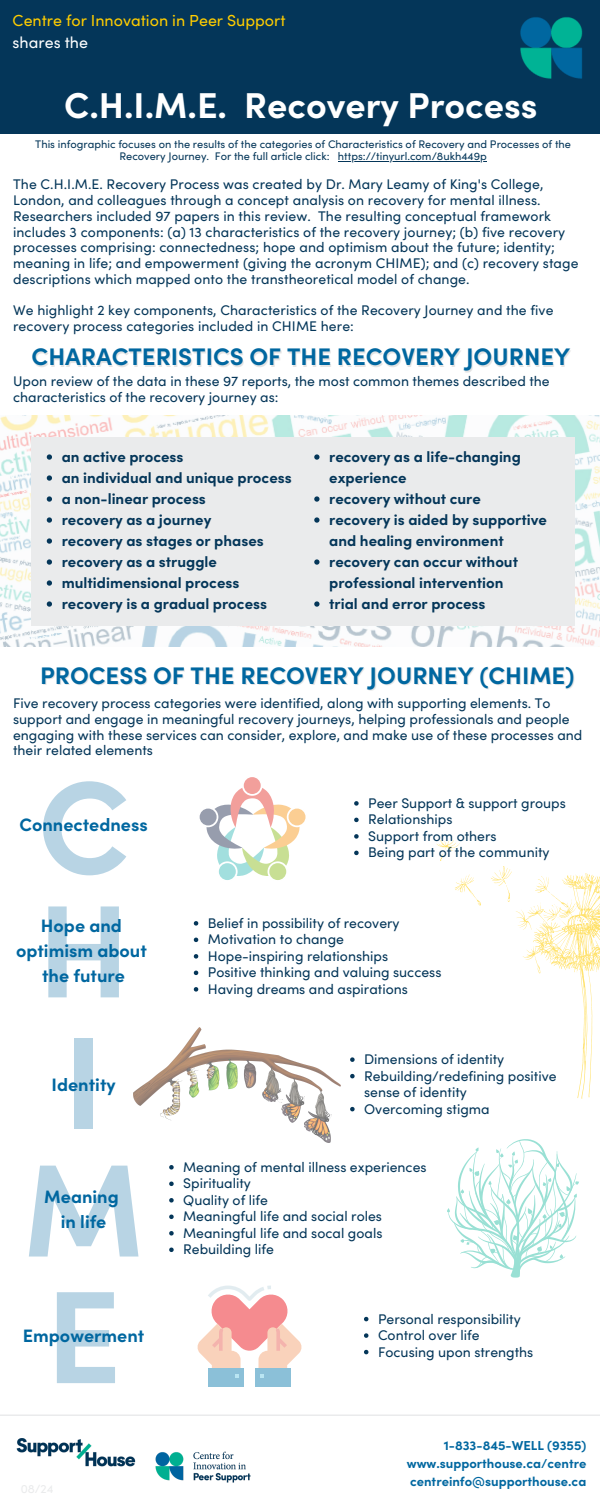
<style>
.page{position:relative;width:600px;height:1500px;background:#fff}
.page>*{position:absolute;margin:0;border:0;box-sizing:border-box;transform-origin:0 0}
.t1{font:700 132px/127.3px "Sofia Pro";color:#0067a0;text-align:center}
.t2{font:700 36px "Sofia Pro";color:#fff}
.t3{font:700 24px "Sofia Pro";color:#0067a0}
.t4{font:700 18px/24.8px "Sofia Pro";color:#0067a0;text-align:center}
.t5{font:16px/21.8px "Sofia Pro";color:#ffcd00}
.t6{font:700 15px/21px "Sofia Pro";color:#043659}
.t7{font:14px/15.8px "Sofia Pro";color:#043659}
.t8{font:700 13px/18px "Sofia Pro";color:#0067a0;text-align:justify}
.t9{font:11px/12px "Sofia Pro";color:#043659}
.s1{color:#fff}
</style>
<div class="page">
<div style="left:0;top:0;width:600px;height:134px;background:#043659"></div>
<svg style="left:199px;top:777px;width:107px;height:103px"></svg>
<svg style="left:447px;top:1139px;width:132px;height:139px"></svg>
<div style="left:208px;top:1369px;width:36px;height:18px;background:#8bc0d8"></div>
<div style="left:255px;top:1369px;width:36px;height:18px;background:#8bc0d8"></div>
<svg style="left:197px;top:1286px;width:105px;height:92px"></svg>
<hr style="left:0;top:1414px;width:600px;height:2px;background:#eaebec">
<svg style="left:354px;top:801px;width:5px;height:5px"></svg>
<svg style="left:354px;top:818px;width:5px;height:4px"></svg>
<svg style="left:354px;top:834px;width:5px;height:5px"></svg>
<svg style="left:354px;top:851px;width:5px;height:4px"></svg>
<svg style="left:194px;top:921px;width:4px;height:5px"></svg>
<svg style="left:194px;top:938px;width:4px;height:4px"></svg>
<svg style="left:194px;top:954px;width:4px;height:5px"></svg>
<svg style="left:194px;top:971px;width:4px;height:4px"></svg>
<svg style="left:194px;top:987px;width:4px;height:5px"></svg>
<svg style="left:455px;top:874px;width:26px;height:32px"></svg>
<svg style="left:436px;top:840px;width:24px;height:21px"></svg>
<svg style="left:491px;top:866px;width:109px;height:233px"></svg>
<img style="left:0;top:415px;width:600px;height:231px">
<img style="left:520px;top:17px;width:63px;height:62px">
<div style="left:31px;top:437px;width:544px;height:189px;background:#eaebec"></div>
<img style="left:133px;top:1028px;width:207px;height:114px">
<svg style="left:169px;top:1165px;width:5px;height:5px"></svg>
<svg style="left:169px;top:1182px;width:5px;height:4px"></svg>
<svg style="left:169px;top:1198px;width:5px;height:5px"></svg>
<svg style="left:169px;top:1215px;width:5px;height:4px"></svg>
<svg style="left:169px;top:1231px;width:5px;height:5px"></svg>
<svg style="left:169px;top:1248px;width:5px;height:4px"></svg>
<svg style="left:350px;top:1057px;width:5px;height:5px"></svg>
<svg style="left:350px;top:1074px;width:5px;height:4px"></svg>
<svg style="left:350px;top:1107px;width:5px;height:4px"></svg>
<svg style="left:364px;top:1317px;width:4px;height:4px"></svg>
<svg style="left:364px;top:1333px;width:4px;height:5px"></svg>
<svg style="left:364px;top:1350px;width:4px;height:4px"></svg>
<hr style="left:338px;top:161px;width:149px;height:1px;background:#043659">
<svg style="left:47px;top:454px;width:5px;height:6px"></svg>
<svg style="left:47px;top:475px;width:5px;height:6px"></svg>
<svg style="left:47px;top:496px;width:5px;height:6px"></svg>
<svg style="left:47px;top:517px;width:5px;height:6px"></svg>
<svg style="left:47px;top:538px;width:5px;height:6px"></svg>
<svg style="left:47px;top:559px;width:5px;height:6px"></svg>
<svg style="left:47px;top:580px;width:5px;height:6px"></svg>
<svg style="left:47px;top:601px;width:5px;height:6px"></svg>
<svg style="left:314px;top:454px;width:6px;height:6px"></svg>
<svg style="left:314px;top:496px;width:6px;height:6px"></svg>
<svg style="left:314px;top:517px;width:6px;height:6px"></svg>
<svg style="left:314px;top:559px;width:6px;height:6px"></svg>
<svg style="left:314px;top:601px;width:6px;height:6px"></svg>
<img style="left:16px;top:1438px;width:235px;height:45px">
<p class="t5" style="left:13px;top:9px;width:274px">Centre for Innovation in Peer Support <span class="s1">shares the</span></p>
<p class="t2" style="left:64px;top:82px;width:475px">C.H.I.M.E. Recovery Process</p>
<p class="t9" style="left:119px;top:138px;width:453px;text-indent:-84px">This infographic focuses on the results of the categories of Characteristics of Recovery and Processes of the<br>Recovery Journey. For the full article click:</p>
<p class="t9" style="left:338px;top:150px;width:150px">https://tinyurl.com/8ukh449p</p>
<p class="t7" style="left:13px;top:176px;width:567px">The C.H.I.M.E. Recovery Process was created by Dr. Mary Leamy of King's College, London, and colleagues through a concept analysis on recovery for mental illness.<br>Researchers included 97 papers in this review. The resulting conceptual framework includes 3 components: (a) 13 characteristics of the recovery journey; (b) five recovery processes comprising: connectedness; hope and optimism about the future; identity; meaning in life; and empowerment (giving the acronym CHIME); and (c) recovery stage descriptions which mapped onto the transtheoretical model of change.</p>
<h2 class="t7" style="left:13px;top:302px;width:542px">We highlight 2 key components, Characteristics of the Recovery Journey and the five recovery process categories included in CHIME here:</h2>
<p class="t3" style="left:32px;top:341px;width:540px">CHARACTERISTICS OF THE RECOVERY JOURNEY</p>
<p class="t7" style="left:13px;top:373px;width:538px">Upon review of the data in these 97 reports, the most common themes described the characteristics of the recovery journey as:</p>
<p class="t6" style="left:62px;top:446px;width:123px">an active process</p>
<h3 class="t6" style="left:62px;top:467px;width:231px">an individual and unique process</h3>
<p class="t6" style="left:62px;top:488px;width:146px">a non-linear process</p>
<p class="t6" style="left:62px;top:509px;width:151px">recovery as a journey</p>
<p class="t6" style="left:62px;top:530px;width:204px">recovery as stages or phases</p>
<p class="t6" style="left:62px;top:551px;width:157px">recovery as a struggle</p>
<p class="t6" style="left:62px;top:572px;width:179px">multidimensional process</p>
<h3 class="t6" style="left:62px;top:593px;width:207px">recovery is a gradual process</h3>
<p class="t6" style="left:329px;top:446px;width:193px">recovery as a life-changing experience</p>
<h3 class="t6" style="left:329px;top:488px;width:153px">recovery without cure</h3>
<p class="t6" style="left:329px;top:509px;width:219px">recovery is aided by supportive and healing environment</p>
<p class="t6" style="left:329px;top:551px;width:190px">recovery can occur without professional intervention</p>
<p class="t6" style="left:329px;top:593px;width:158px">trial and error process</p>
<p class="t3" style="left:40px;top:660px;width:536px">PROCESS OF THE RECOVERY JOURNEY (CHIME)</p>
<p class="t7" style="left:13px;top:695px;width:571px">Five recovery process categories were identified, along with supporting elements. To support and engage in meaningful recovery journeys, helping professionals and people engaging with these services can consider, explore, and make use of these processes and their related elements</p>
<h1 class="t1" style="left:23px;top:762px;width:124px">C<br>H<br>I<br>M<br>E</h1>
<p class="t7" style="left:368px;top:795px;width:199px">Peer Support &amp; support groups</p>
<h4 class="t7" style="left:368px;top:811px;width:86px">Relationships</h4>
<h1 class="t7" style="left:368px;top:828px;width:130px">Support from others</h1>
<p class="t7" style="left:368px;top:844px;width:183px">Being part of the community</p>
<h6 class="t4" style="left:19px;top:812px;width:130px">Connectedness</h6>
<h6 class="t4" style="left:16px;top:913px;width:132px">Hope and optimism about the future</h6>
<h6 class="t7" style="left:208px;top:915px;width:193px">Belief in possibility of recovery</h6>
<h2 class="t7" style="left:208px;top:931px;width:138px">Motivation to change</h2>
<h6 class="t7" style="left:208px;top:948px;width:182px">Hope-inspiring relationships</h6>
<p class="t7" style="left:208px;top:964px;width:235px">Positive thinking and valuing success</p>
<p class="t7" style="left:208px;top:981px;width:202px">Having dreams and aspirations</p>
<p class="t7" style="left:364px;top:1051px;width:142px">Dimensions of identity</p>
<p class="t7" style="left:364px;top:1067px;width:194px;line-height:16.5px">Rebuilding/redefining positive sense of identity</p>
<p class="t7" style="left:364px;top:1101px;width:127px">Overcoming stigma</p>
<p class="t4" style="left:52px;top:1072px;width:66px">Identity</p>
<p class="t7" style="left:183px;top:1159px;width:245px">Meaning of mental illness experiences</p>
<p class="t7" style="left:183px;top:1175px;width:69px">Spirituality</p>
<p class="t7" style="left:183px;top:1192px;width:86px">Quality of life</p>
<p class="t7" style="left:183px;top:1208px;width:200px">Meaningful life and social roles</p>
<p class="t7" style="left:183px;top:1225px;width:201px">Meaningful life and socal goals</p>
<p class="t7" style="left:183px;top:1241px;width:92px">Rebuilding life</p>
<p class="t4" style="left:44px;top:1184px;width:76px">Meaning in life</p>
<p class="t7" style="left:378px;top:1311px;width:144px">Personal responsibility</p>
<h3 class="t7" style="left:378px;top:1327px;width:103px">Control over life</h3>
<p class="t7" style="left:378px;top:1344px;width:157px">Focusing upon strengths</p>
<p class="t4" style="left:23px;top:1323px;width:123px">Empowerment</p>
<p class="t8" style="left:407px;top:1436px;width:181px;text-indent:37px">1-833-845-WELL (9355) www.supporthouse.ca/centre centreinfo@supporthouse.ca</p>
</div>
